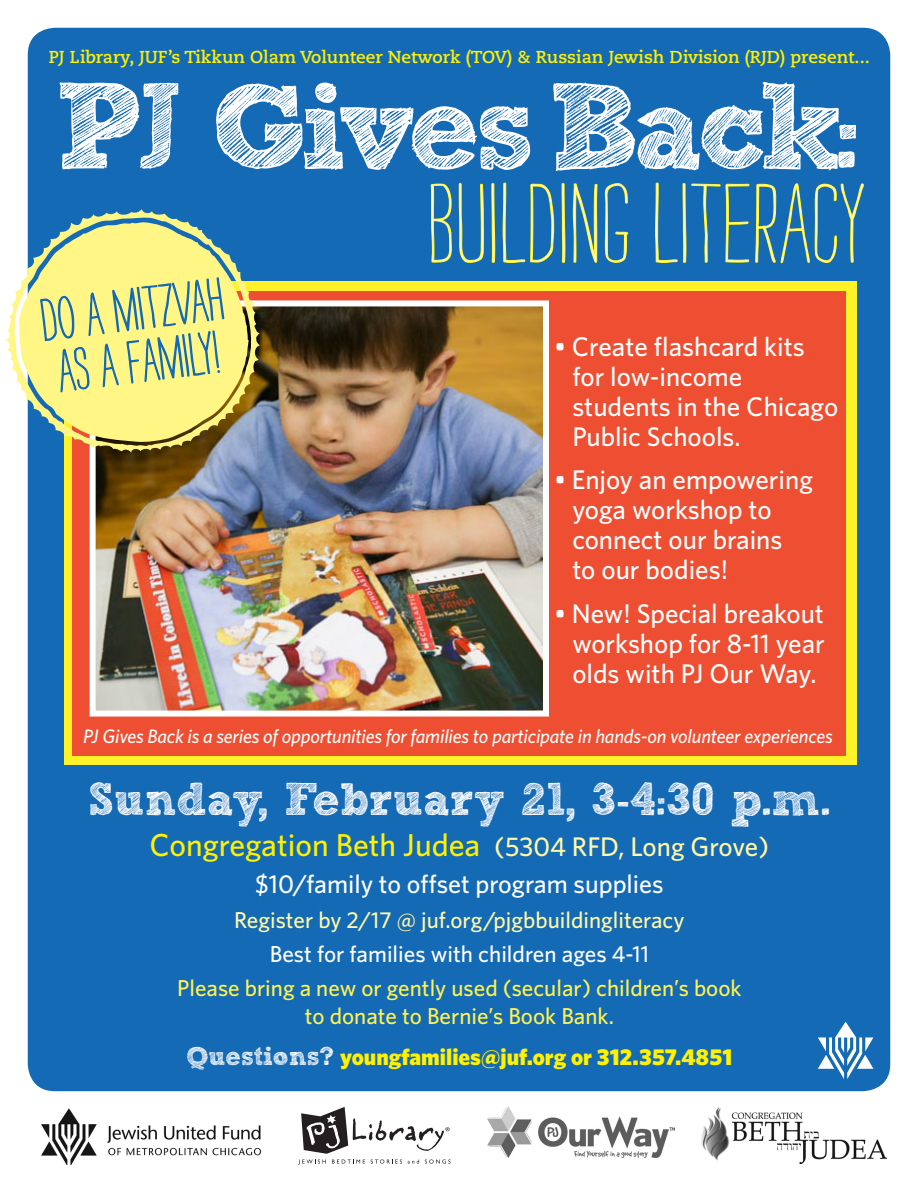
<style>
.page{position:relative;width:918px;height:1188px;background:#fff}
.page>*{position:absolute;margin:0;border:0;box-sizing:border-box;transform-origin:0 0}
.t1{font:123.9px "VNF Strangelove Text";letter-spacing:.015em;color:#fff8a8}
.t2{font:700 122.1px "freeversion Sketch Block";letter-spacing:-.05em;color:#fff}
.t3{font:46.05px "Sketch Rockwell";color:#fff}
.t4{font:500 31.65px "Whitney";color:#fff101}
.t5{font:500 27px/30px "Whitney";color:#fff}
.t6{font:500 25.95px "Whitney";color:#fff}
.t7{font:500 23.1px "Whitney";color:#fff34f}
.t8{font:900 23.1px "Whitney";color:#fff101}
.t9{font:500 23.1px "Whitney";color:#fff8a8}
.t10{font:500 23.1px "Whitney";color:#fff}
.t11{font:italic 500 19.5px "Whitney";letter-spacing:-.01em;color:#fff}
.t12{font:700 17.25px "Caecilia";color:#fff101}
.s1{font-family:"Sketch Rockwell";font-weight:400}
.s2{font-size:27px;color:#fff8a8}
.s3{font-family:"Sketch Rockwell";font-weight:400;font-size:25.95px;color:#fff}
</style>
<div class="page">
<div style="left:28px;top:28px;width:862px;height:1063px;background:#156ab5;border-radius:27px"></div>
<svg style="left:430px;top:183px;width:22px;height:80px"></svg>
<svg style="left:458px;top:183px;width:26px;height:80px"></svg>
<svg style="left:491px;top:183px;width:5px;height:80px"></svg>
<svg style="left:502px;top:182px;width:53px;height:81px"></svg>
<svg style="left:561px;top:183px;width:5px;height:80px"></svg>
<svg style="left:572px;top:183px;width:26px;height:80px"></svg>
<svg style="left:604px;top:183px;width:25px;height:80px"></svg>
<svg style="left:655px;top:182px;width:209px;height:82px"></svg>
<div style="left:64px;top:281px;width:792px;height:484px;background:#fff229"></div>
<div style="left:73px;top:291px;width:773px;height:465px;background:#ee4f32"></div>
<img style="left:97px;top:307px;width:445px;height:403px">
<div style="left:90px;top:300px;width:459px;height:417px;border:6px solid #fff"></div>
<svg style="left:818px;top:1022px;width:55px;height:57px"></svg>
<svg style="left:6px;top:209px;width:254px;height:244px"></svg>
<svg style="left:39px;top:245px;width:186px;height:183px;background:#e0e38a"></svg>
<img style="left:488px;top:1107px;width:186px;height:51px">
<img style="left:41px;top:1108px;width:221px;height:56px">
<svg style="left:298px;top:1107px;width:153px;height:58px"></svg>
<img style="left:701px;top:1108px;width:186px;height:55px">
<p class="t12" style="left:49px;top:47px;width:823px">PJ Library, JUF’s Tikkun Olam Volunteer Network (TOV) &amp; Russian Jewish Division (RJD) present...</p>
<p class="t2" style="left:54px;top:81px;width:809px">PJ Gives Back<span class="s1">:</span></p>
<p class="t1" style="left:428px;top:149px;width:437px">BUILDING LITERACY</p>
<p class="t5" style="left:572px;top:331px;width:234px;text-indent:-18px">• Create flashcard kits for low-income</p>
<p class="t5" style="left:572px;top:391px;width:267px">students in the Chicago<br>Public Schools.</p>
<p class="t5" style="left:572px;top:464px;width:242px;text-indent:-18px">• Enjoy an empowering yoga workshop to connect our brains<br>to our bodies!</p>
<p class="t5" style="left:572px;top:598px;width:254px;text-align:justify;text-indent:-18px">• New! Special breakout workshop for 8-11 year olds with PJ Our Way.</p>
<p class="t11" style="left:83px;top:725px;width:751px">PJ Gives Back is a series of opportunities for families to participate in hands-on volunteer experiences</p>
<p class="t3" style="left:89px;top:774px;width:743px">Sunday, February 21, 3-4:30 p.m.</p>
<p class="t4" style="left:150px;top:826px;width:621px">Congregation Beth Judea <span class="s2">(5304 RFD, Long Grove)</span></p>
<p class="t6" style="left:255px;top:869px;width:410px">$10/family to offset program supplies</p>
<p class="t9" style="left:234px;top:906px;width:452px">Register by 2/17 @ juf.org/pjgbbuildingliteracy</p>
<p class="t10" style="left:270px;top:940px;width:381px">Best for families with children ages 4-11</p>
<p class="t7" style="left:177px;top:974px;width:566px">Please bring a new or gently used (secular) children’s book</p>
<p class="t7" style="left:305px;top:1002px;width:311px">to donate to Bernie’s Book Bank.</p>
<p class="t8" style="left:186px;top:1043px;width:548px"><span class="s3">Questions?</span> youngfamilies@juf.org or 312.357.4851</p>
</div>
